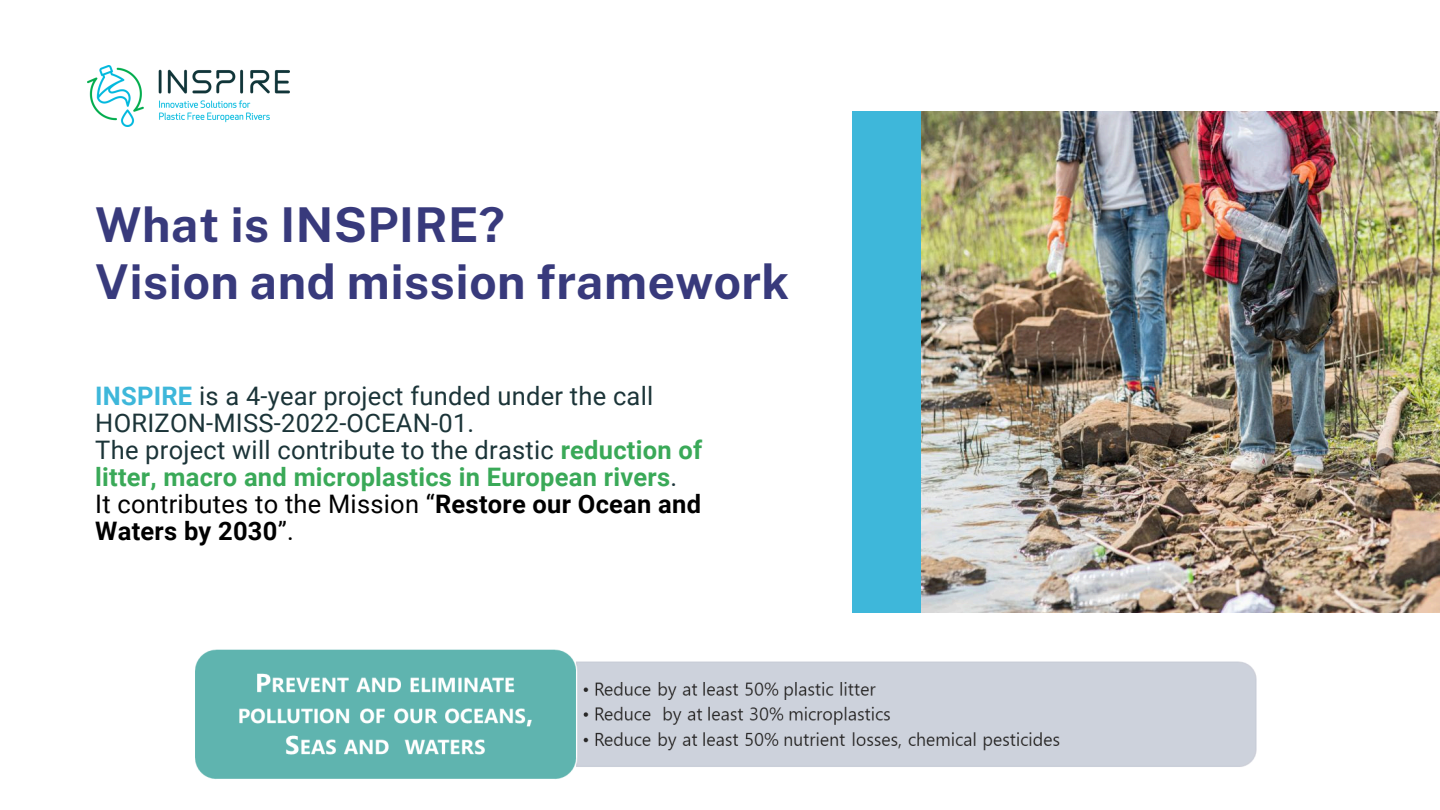
<style>
.page{position:relative;width:1440px;height:810px;background:#fff}
.page>*{position:absolute;margin:0;border:0;box-sizing:border-box;transform-origin:0 0}
.t1{font:700 48px "Public Sans";letter-spacing:.01em;color:#383a7c}
.t2{font:700 25.5px/27px "Roboto";letter-spacing:.01em;color:#3aa958}
.t3{font:25.5px/27px "Roboto";letter-spacing:.01em;color:#1b3438}
.t4{font:700 25.5px/27px "Roboto";letter-spacing:.01em;color:#000}
.s1{font-weight:700;color:#3eb7da}
.s2{font-weight:400;color:#1b3438}
.s3{font-weight:400}
</style>
<div class="page">
<div style="left:852px;top:112px;width:100px;height:501px;background:#3eb7da"></div>
<img style="left:922px;top:112px;width:518px;height:501px">
<img style="left:195px;top:649px;width:1062px;height:130px">
<img style="left:87px;top:65px;width:202px;height:62px">
<p class="t1" style="left:95px;top:197px;width:411px">What is INSPIRE?</p>
<p class="t1" style="left:95px;top:254px;width:696px">Vision and mission framework</p>
<h1 class="t3" style="left:95px;top:383px;width:560px"><span class="s1">INSPIRE</span> is a 4-year project funded under the call<br>HORIZON-MISS-2022-OCEAN-01.</h1>
<p class="t2" style="left:95px;top:437px;width:609px"><span class="s2">The project will contribute to the drastic</span> reduction of litter, macro and microplastics in European rivers<span class="s2">.</span></p>
<p class="t4" style="left:95px;top:491px;width:607px"><span class="s3">It contributes to the Mission “</span>Restore our Ocean and<br>Waters by 2030<span class="s3">”.</span></p>
</div>
